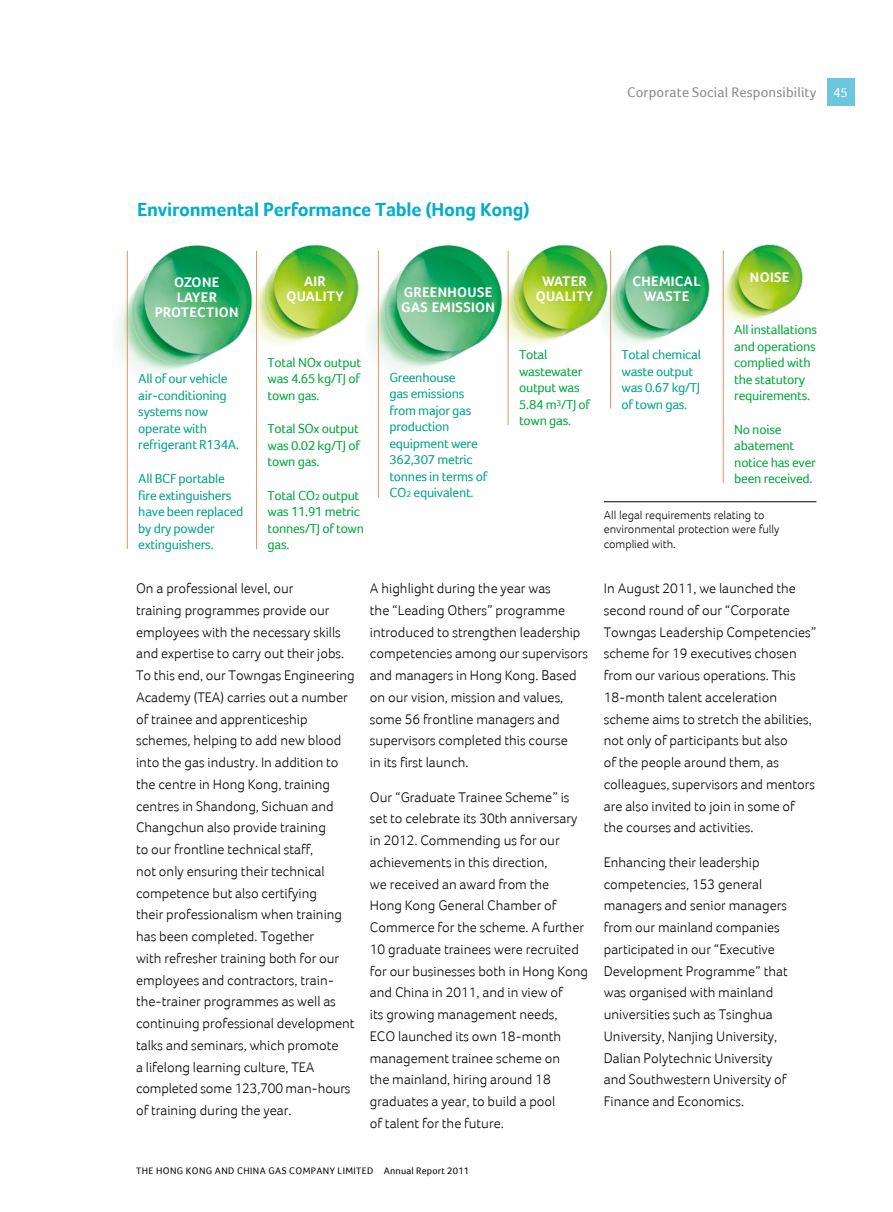
<style>
.page{position:relative;width:893px;height:1212px;background:#fff}
.page>*{position:absolute;margin:0;border:0;box-sizing:border-box;transform-origin:0 0}
.t1{font:700 19.5px "Foco";letter-spacing:-.01em;color:#00aecc}
.t2{font:300 14.25px/21.8px "Foco";color:#000}
.t3{font:700 14.25px/15px "Foco";letter-spacing:.025em;color:#fff;text-align:center}
.t4{font:14.25px "Foco";letter-spacing:.01em;color:#898989}
.t5{font:13.5px/16.5px "Foco";letter-spacing:-.02em;color:#00a384}
.t6{font:13.5px/16.5px "Foco";letter-spacing:-.02em;color:#00a73b}
.t7{font:13.5px "Foco";color:#fff}
.t8{font:300 12px/14.2px "Foco";letter-spacing:-.005em;color:#000}
.t9{font:9.75px "Foco";letter-spacing:.04em;color:#000}
.s1{font-size:9px}
</style>
<div class="page">
<div style="left:827px;top:79px;width:28px;height:27px;background:#6bc6de"></div>
<img style="left:608px;top:244px;width:102px;height:112px">
<img style="left:503px;top:244px;width:105px;height:112px">
<img style="left:369px;top:245px;width:134px;height:141px">
<img style="left:720px;top:244px;width:83px;height:86px">
<img style="left:253px;top:244px;width:106px;height:112px">
<img style="left:116px;top:245px;width:137px;height:144px">
<hr style="left:127px;top:251px;width:1px;height:298px;background:#e29564">
<hr style="left:256px;top:251px;width:1px;height:298px;background:#e29564">
<hr style="left:378px;top:251px;width:1px;height:246px;background:#e29564">
<hr style="left:508px;top:251px;width:1px;height:174px;background:#e29564">
<hr style="left:610px;top:251px;width:1px;height:158px;background:#e29564">
<hr style="left:723px;top:251px;width:1px;height:232px;background:#e29564">
<hr style="left:604px;top:501px;width:212px;height:1px;background:#000">
<p class="t4" style="left:627px;top:84px;width:191px">Corporate Social Responsibility</p>
<p class="t7" style="left:833px;top:85px;width:16px">45</p>
<p class="t1" style="left:137px;top:198px;width:394px">ENVIRONMENTAL PERFORMANCE TABLE (HONG KONG)</p>
<p class="t3" style="left:174px;top:274px;width:45px">OZO NE</p>
<p class="t3" style="left:177px;top:289px;width:42px">LAYER</p>
<p class="t3" style="left:155px;top:304px;width:26px">PROTECT</p>
<p class="t3" style="left:215px;top:304px;width:25px">ION</p>
<p class="t5" style="left:138px;top:371px;width:102px">All of our vehicle air-conditioning systems now operate with refrigerant R134A.</p>
<p class="t5" style="left:138px;top:470px;width:107px">All BCF portable fire extinguishers have been replaced by dry powder extinguishers.</p>
<p class="t3" style="left:286px;top:273px;width:59px">AIR<br>QUALITY</p>
<p class="t3" style="left:401px;top:284px;width:95px;text-align:left">GREENHOUSE<br>GAS EMISSION</p>
<p class="t3" style="left:536px;top:273px;width:59px">WATE R<br>QUALITY</p>
<p class="t3" style="left:644px;top:273px;width:55px;text-align:left;text-indent:-11px">CHEMICAL<br>WASTE</p>
<p class="t3" style="left:750px;top:270px;width:33px">NOISE</p>
<p class="t6" style="left:268px;top:354px;width:95px;text-align:justify">Total NOx output was 4.65 kg/TJ of town gas.</p>
<p class="t6" style="left:268px;top:420px;width:94px;text-align:justify">Total SOx output was 0.02 kg/TJ of town gas.</p>
<p class="t6" style="left:268px;top:487px;width:98px">Total CO<span class="s1">2</span> output was 11.91 metric tonnes/TJ of town gas.</p>
<p class="t5" style="left:389px;top:369px;width:99px">Greenhouse<br>gas emissions from major gas production equipment were<br>362,307 metric tonnes in terms of<br>CO<span class="s1">2</span> equivalent.</p>
<p class="t6" style="left:734px;top:321px;width:84px">All installations and operations complied with the statutory requirements.</p>
<p class="t6" style="left:734px;top:421px;width:83px">No noise abatement notice has ever been received.</p>
<p class="t8" style="left:604px;top:508px;width:177px">All legal requirements relating to environmental protection were fully complied with.</p>
<p class="t6" style="left:519px;top:346px;width:73px">Total wastewater output was<br>5.84 m<sup>3</sup>/TJ of town gas.</p>
<p class="t5" style="left:622px;top:346px;width:81px">Total chemical waste output was 0.67 kg/TJ of town gas.</p>
<p class="t2" style="left:136px;top:577px;width:220px">On a professional level, our<br>training programmes provide our employees with the necessary skills and expertise to carry out their jobs.<br>To this end, our Towngas Engineering Academy (TEA) carries out a number of trainee and apprenticeship schemes, helping to add new blood into the gas industry. In addition to the centre in Hong Kong, training centres in Shandong, Sichuan and Changchun also provide training<br>to our frontline technical staff,<br>not only ensuring their technical competence but also certifying<br>their professionalism when training has been completed. Together<br>with refresher training both for our employees and contractors, train&shy;the-trainer programmes as well as continuing professional development talks and seminars, which promote<br>a lifelong learning culture, TEA completed some 123,700 man-hours of training during the year.</p>
<p class="t2" style="left:370px;top:577px;width:220px">A highlight during the year was<br>the “Leading Others” programme introduced to strengthen leadership competencies among our supervisors and managers in Hong Kong. Based on our vision, mission and values, some 56 frontline managers and supervisors completed this course<br>in its first launch.</p>
<p class="t2" style="left:370px;top:786px;width:220px">Our “Graduate Trainee Scheme” is set to celebrate its 30th anniversary in 2012. Commending us for our achievements in this direction,<br>we received an award from the<br>Hong Kong General Chamber of<br>Commerce for the scheme. A further<br>10 graduate trainees were recruited for our businesses both in Hong Kong and China in 2011, and in view of<br>its growing management needs,<br>ECO launched its own 18-month management trainee scheme on<br>the mainland, hiring around 18 graduates a year, to build a pool<br>of talent for the future.</p>
<p class="t9" style="left:136px;top:1164px;width:335px">THE HONG KONG AND CHINA GAS COMPANY LIMITED Annual Report 2011</p>
<p class="t2" style="left:604px;top:577px;width:214px">In August 2011, we launched the second round of our “Corporate<br>Towngas Leadership Competencies” scheme for 19 executives chosen from our various operations. This<br>18-month talent acceleration scheme aims to stretch the abilities, not only of participants but also<br>of the people around them, as colleagues, supervisors and mentors are also invited to join in some of the courses and activities.</p>
<p class="t2" style="left:604px;top:851px;width:185px">Enhancing their leadership competencies, 153 general managers and senior managers from our mainland companies participated in our “Executive<br>Development Programme” that was organised with mainland universities such as Tsinghua<br>University, Nanjing University,<br>Dalian Polytechnic University and Southwestern University of<br>Finance and Economics.</p>
</div>
